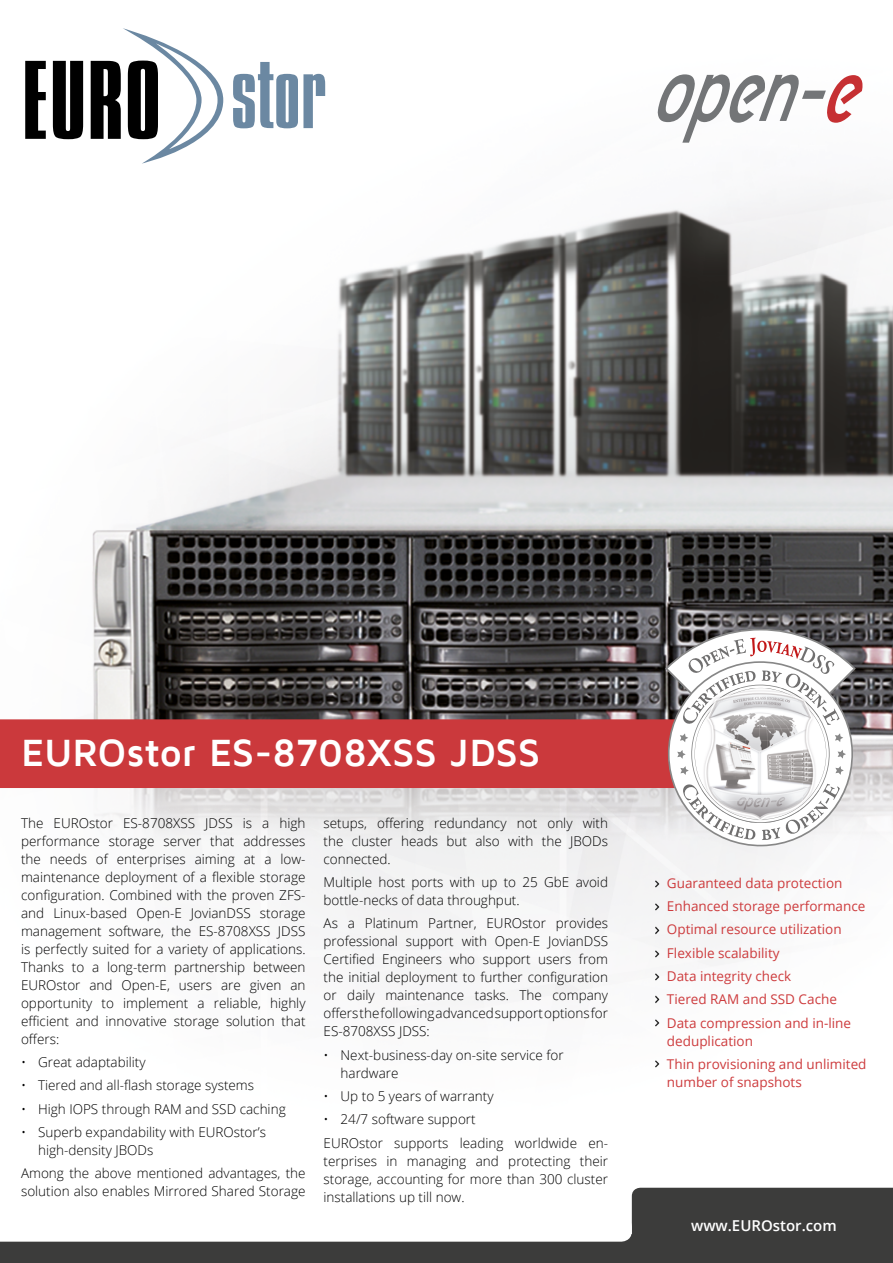
<style>
.page{position:relative;width:893px;height:1263px;background:#fff}
.page>*{position:absolute;margin:0;border:0;box-sizing:border-box;transform-origin:0 0}
.t1{font:700 39px "Maven Pro";letter-spacing:-.005em;color:#fff}
.t2{font:600 15px "Open Sans";color:#fff}
.t3{font:300 13.5px/18px "Open Sans";color:#000}
.t4{font:13.5px/23.2px "Open Sans";color:#cd3b3d}
</style>
<div class="page">
<img style="left:92px;top:81px;width:801px;height:1107px">
<svg style="left:658px;top:74px;width:205px;height:69px"></svg>
<div style="left:0;top:719px;width:665px;height:69px;background:#cb393c"></div>
<svg style="left:665px;top:629px;width:191px;height:217px"></svg>
<svg style="left:650px;top:877px;width:13px;height:13px"></svg>
<img style="left:650px;top:900px;width:13px;height:14px">
<svg style="left:650px;top:924px;width:13px;height:13px"></svg>
<svg style="left:650px;top:947px;width:13px;height:13px"></svg>
<img style="left:650px;top:970px;width:13px;height:14px">
<svg style="left:650px;top:993px;width:13px;height:13px"></svg>
<svg style="left:650px;top:1016px;width:13px;height:13px"></svg>
<svg style="left:650px;top:1058px;width:13px;height:13px"></svg>
<svg style="left:0;top:1188px;width:893px;height:75px"></svg>
<svg style="left:233px;top:62px;width:92px;height:66px"></svg>
<svg style="left:25px;top:28px;width:198px;height:136px"></svg>
<h1 class="t1" style="left:21px;top:732px;width:521px">EUROstor ES-8708XSS JDSS</h1>
<p class="t3" style="left:21px;top:814px;width:286px;text-align:justify">The EUROstor ES-8708XSS JDSS is a high performance storage server that addresses the needs of enterprises aiming at a low&shy;maintenance deployment of a flexible storage configuration. Combined with the proven ZFS&shy;and Linux-based Open-E JovianDSS storage management software, the ES-8708XSS JDSS is perfectly suited for a variety of applications.<br>Thanks to a long-term partnership between EUROstor and Open-E, users are given an opportunity to implement a reliable, highly efficient and innovative storage solution that offers:</p>
<p class="t3" style="left:21px;top:1053px;width:126px">• Great adaptability</p>
<p class="t3" style="left:21px;top:1076px;width:235px">• Tiered and all-flash storage systems</p>
<p class="t3" style="left:21px;top:1099px;width:266px">• High IOPS through RAM and SSD caching</p>
<p class="t3" style="left:38px;top:1123px;width:229px;text-indent:-17px">• Superb expandability with EUROstor’s high-density JBODs</p>
<p class="t3" style="left:21px;top:1164px;width:286px">Among the above mentioned advantages, the solution also enables Mirrored Shared Storage</p>
<p class="t3" style="left:324px;top:813px;width:286px;text-align:justify">setups, offering redundancy not only with the cluster heads but also with the JBODs connected.</p>
<p class="t3" style="left:324px;top:873px;width:286px">Multiple host ports with up to 25 GbE avoid bottle-necks of data throughput.</p>
<p class="t3" style="left:324px;top:914px;width:286px;text-align:justify">As a Platinum Partner, EUROstor provides professional support with Open-E JovianDSS Certified Engineers who support users from the initial deployment to further configuration or daily maintenance tasks. The company offers the following advanced support options for ES-8708XSS JDSS:</p>
<p class="t3" style="left:341px;top:1045px;width:225px;text-indent:-17px">• Next-business-day on-site service for hardware</p>
<p class="t3" style="left:324px;top:1087px;width:171px">• Up to 5 years of warranty</p>
<p class="t3" style="left:324px;top:1107px;width:286px;line-height:23.2px">• 24/7 software support<br>EUROstor supports leading worldwide en-</p>
<p class="t3" style="left:324px;top:1151px;width:286px;text-align:justify">terprises in managing and protecting their storage, accounting for more than 300 cluster installations up till now.</p>
<p class="t4" style="left:667px;top:871px;width:200px">Guaranteed data protection<br>Enhanced storage performance<br>Optimal resource utilization<br>Flexible scalability<br>Data integrity check<br>Tiered RAM and SSD Cache<br>Data compression and in-line</p>
<p class="t4" style="left:667px;top:1029px;width:201px">deduplication<br>Thin provisioning and unlimited</p>
<p class="t4" style="left:667px;top:1070px;width:136px">number of snapshots</p>
<p class="t2" style="left:691px;top:1215px;width:147px">www.EUROstor.com</p>
</div>
